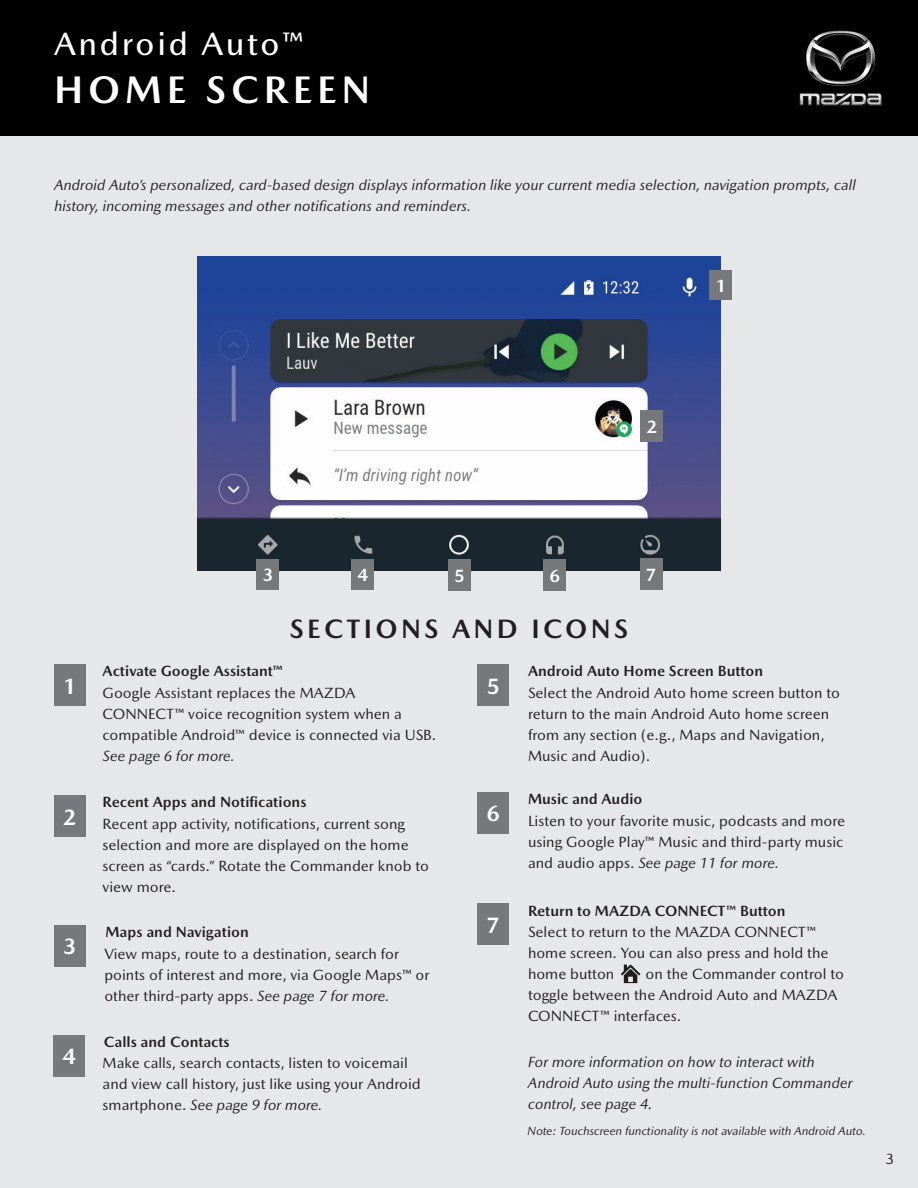
<style>
.page{position:relative;width:918px;height:1188px;background:#fff}
.page>*{position:absolute;margin:0;border:0;box-sizing:border-box;transform-origin:0 0}
.t1{font:700 39px "Mazda Type";letter-spacing:.125em;color:#fff}
.t2{font:500 33px "Mazda Type";letter-spacing:.075em;color:#fff}
.t3{font:700 27px "Mazda Type";letter-spacing:.125em;color:#231f20}
.t4{font:700 22.5px "Mazda Type";color:#fff}
.t5{font:700 18px "Mazda Type";color:#fff}
.t6{font:15px/21px "Mazda Type";color:#231f20}
.t7{font:italic 15px/21px "Mazda Type";color:#231f20}
.t8{font:700 15px "Mazda Type";color:#231f20}
.t9{font:italic 12px "Mazda Type";color:#231f20}
.s1{font-style:italic}
</style>
<div class="page">
<div style="left:0;top:0;width:918px;height:136px;background:#000"></div>
<img style="left:799px;top:30px;width:83px;height:76px">
<div style="left:0;top:136px;width:918px;height:1052px;background:#e6e7e9"></div>
<div style="left:54px;top:665px;width:31px;height:41px;background:#76787b"></div>
<div style="left:54px;top:796px;width:31px;height:41px;background:#76787b"></div>
<div style="left:54px;top:925px;width:31px;height:41px;background:#76787b"></div>
<div style="left:54px;top:1035px;width:31px;height:41px;background:#76787b"></div>
<div style="left:478px;top:665px;width:31px;height:41px;background:#76787b"></div>
<div style="left:478px;top:792px;width:31px;height:41px;background:#76787b"></div>
<div style="left:478px;top:904px;width:31px;height:41px;background:#76787b"></div>
<img style="left:621px;top:964px;width:20px;height:20px">
<img style="left:197px;top:256px;width:524px;height:314px">
<div style="left:709px;top:270px;width:23px;height:30px;background:#76787b"></div>
<div style="left:641px;top:410px;width:22px;height:32px;background:#76787b"></div>
<div style="left:352px;top:559px;width:22px;height:31px;background:#76787b"></div>
<div style="left:640px;top:559px;width:23px;height:31px;background:#76787b"></div>
<div style="left:543px;top:559px;width:23px;height:32px;background:#76787b"></div>
<div style="left:448px;top:559px;width:23px;height:32px;background:#76787b"></div>
<div style="left:256px;top:559px;width:23px;height:31px;background:#76787b"></div>
<h2 class="t2" style="left:54px;top:24px;width:251px">Android Auto™</h2>
<h1 class="t1" style="left:54px;top:66px;width:318px">HOME SCREEN</h1>
<p class="t7" style="left:54px;top:175px;width:803px">Android Auto’s personalized, card-based design displays information like your current media selection, navigation prompts, call history, incoming messages and other notifications and reminders.</p>
<p class="t5" style="left:646px;top:416px;width:13px">2</p>
<p class="t5" style="left:715px;top:275px;width:13px">1</p>
<h3 class="t4" style="left:63px;top:672px;width:16px">1</h3>
<h3 class="t4" style="left:63px;top:803px;width:16px">2</h3>
<h3 class="t4" style="left:63px;top:933px;width:16px">3</h3>
<h3 class="t4" style="left:62px;top:1043px;width:16px">4</h3>
<p class="t5" style="left:262px;top:564px;width:13px">3</p>
<p class="t5" style="left:357px;top:564px;width:13px">4</p>
<p class="t5" style="left:454px;top:565px;width:13px">5</p>
<p class="t5" style="left:549px;top:565px;width:13px">6</p>
<p class="t5" style="left:646px;top:564px;width:13px">7</p>
<h3 class="t3" style="left:290px;top:613px;width:340px">SECTIONS AND ICONS</h3>
<p class="t8" style="left:103px;top:662px;width:182px">Activate Google Assistant™</p>
<p class="t6" style="left:103px;top:682px;width:335px">Google Assistant replaces the MAZDA<br>CONNECT™ voice recognition system when a compatible Android™ device is connected via USB.</p>
<p class="t7" style="left:103px;top:745px;width:134px">See page 6 for more.</p>
<h3 class="t4" style="left:486px;top:672px;width:16px">5</h3>
<p class="t8" style="left:528px;top:662px;width:237px">Android Auto Home Screen Button</p>
<p class="t6" style="left:528px;top:682px;width:314px">Select the Android Auto home screen button to return to the main Android Auto home screen from any section (e.g., Maps and Navigation, Music and Audio).</p>
<p class="t8" style="left:103px;top:793px;width:205px">Recent Apps and Notifications</p>
<p class="t6" style="left:103px;top:813px;width:328px">Recent app activity, notifications, current song selection and more are displayed on the home screen as “cards.” Rotate the Commander knob to view more.</p>
<h3 class="t4" style="left:486px;top:800px;width:16px">6</h3>
<p class="t8" style="left:528px;top:790px;width:116px">Music and Audio</p>
<p class="t6" style="left:528px;top:810px;width:319px;text-align:justify">Listen to your favorite music, podcasts and more using Google Play™ Music and third-party music and audio apps. <span class="s1">See page 11 for more.</span></p>
<p class="t8" style="left:105px;top:923px;width:145px">Maps and Navigation</p>
<p class="t6" style="left:104px;top:943px;width:327px">View maps, route to a destination, search for points of interest and more, via Google Maps™ or other third-party apps. <span class="s1">See page 7 for more.</span></p>
<h3 class="t4" style="left:486px;top:911px;width:16px">7</h3>
<p class="t8" style="left:528px;top:901px;width:259px">Return to MAZDA CONNECT™ Button</p>
<p class="t6" style="left:528px;top:922px;width:302px">Select to return to the MAZDA CONNECT™ home screen. You can also press and hold the home button</p>
<p class="t6" style="left:528px;top:964px;width:318px;text-indent:118px">on the Commander control to toggle between the Android Auto and MAZDA<br>CONNECT™ interfaces.</p>
<p class="t8" style="left:104px;top:1032px;width:127px">Calls and Contacts</p>
<p class="t6" style="left:103px;top:1053px;width:320px">Make calls, search contacts, listen to voicemail and view call history, just like using your Android smartphone. <span class="s1">See page 9 for more.</span></p>
<p class="t7" style="left:528px;top:1051px;width:326px">For more information on how to interact with<br>Android Auto using the multi-function Commander control, see page 4.</p>
<p class="t9" style="left:527px;top:1124px;width:340px">Note: Touchscreen functionality is not available with Android Auto.</p>
<p class="t6" style="left:885px;top:1148px;width:10px">3</p>
</div>
